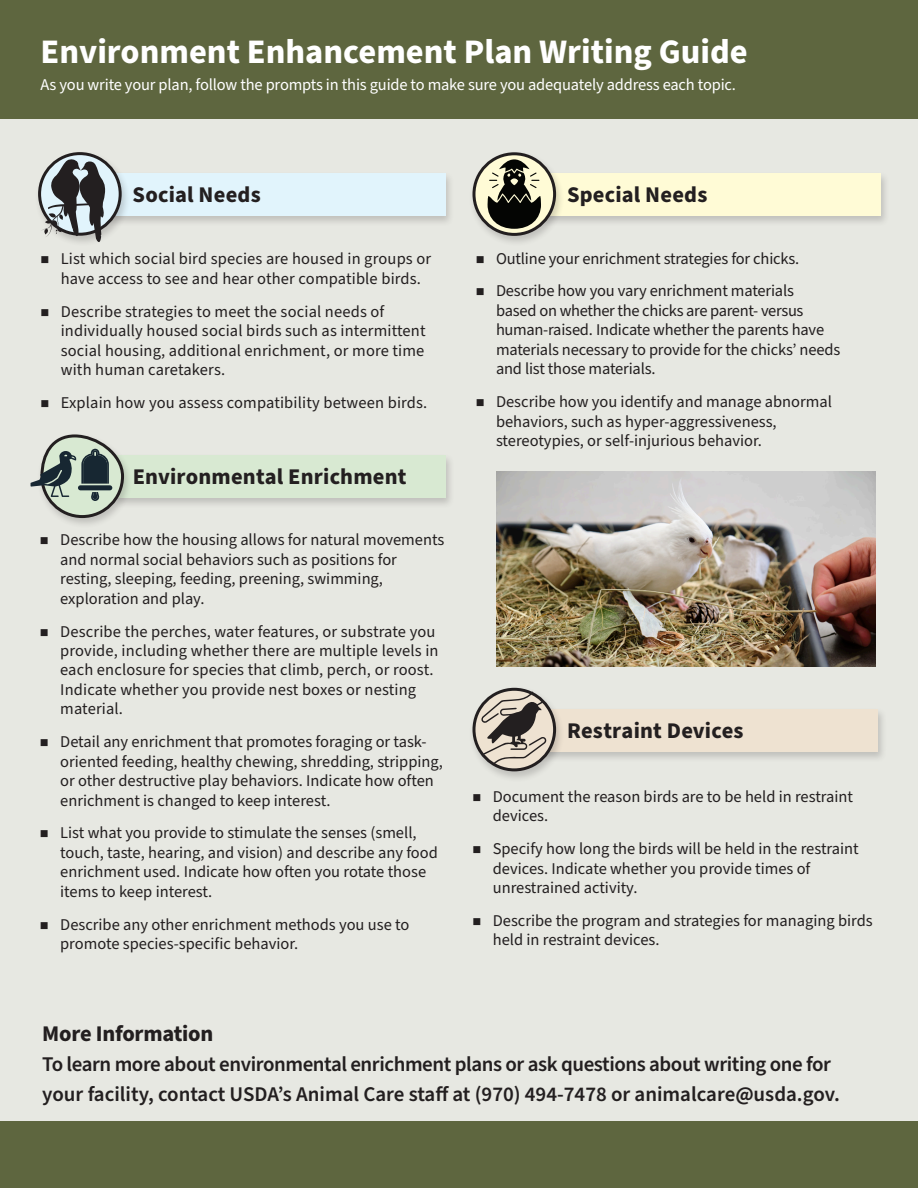
<style>
.page{position:relative;width:918px;height:1188px;background:#fff}
.page>*{position:absolute;margin:0;border:0;box-sizing:border-box;transform-origin:0 0}
.t1{font:700 34.35px "Source Sans Pro";color:#fff}
.t2{font:700 22.5px "Source Sans Pro";letter-spacing:.01em;color:#231f20}
.t3{font:700 22.35px "Source Sans Pro";letter-spacing:-.01em;color:#231f20}
.t4{font:600 20.85px/29.8px "Source Sans Pro";letter-spacing:-.02em;color:#231f20}
.t5{font:16.5px/19.5px "Source Sans Pro";color:#231f20}
.t6{font:16.5px "Source Sans Pro";letter-spacing:-.01em;color:#fff}
</style>
<div class="page">
<div style="left:0;top:105px;width:918px;height:1016px;background:#e7e8e2"></div>
<div style="left:0;top:0;width:918px;height:119px;background:#5e663f"></div>
<div style="left:484px;top:707px;width:403px;height:55px;background:#231f20;opacity:.2"></div>
<div style="left:488px;top:709px;width:390px;height:42px;background:#eee2d1"></div>
<div style="left:468px;top:686px;width:97px;height:96px;background:#231f20;opacity:.2"></div>
<svg style="left:474px;top:689px;width:81px;height:81px"></svg>
<div style="left:472px;top:688px;width:84px;height:83px;border:3px solid #231f20;border-radius:50%"></div>
<svg style="left:481px;top:691px;width:66px;height:74px"></svg>
<div style="left:49px;top:171px;width:406px;height:56px;background:#231f20;opacity:.2"></div>
<div style="left:53px;top:173px;width:392px;height:43px;background:#e1f4fc"></div>
<div style="left:34px;top:150px;width:97px;height:97px;background:#231f20;opacity:.2"></div>
<svg style="left:40px;top:154px;width:80px;height:80px"></svg>
<div style="left:38px;top:152px;width:84px;height:84px;border:3px solid #231f20;border-radius:50%"></div>
<svg style="left:40px;top:159px;width:67px;height:87px"></svg>
<div style="left:484px;top:171px;width:406px;height:56px;background:#231f20;opacity:.2"></div>
<div style="left:488px;top:173px;width:393px;height:43px;background:#fffbd6"></div>
<div style="left:468px;top:150px;width:97px;height:97px;background:#231f20;opacity:.2"></div>
<svg style="left:474px;top:154px;width:81px;height:80px"></svg>
<div style="left:472px;top:152px;width:84px;height:84px;border:3px solid #231f20;border-radius:50%"></div>
<svg style="left:488px;top:159px;width:53px;height:70px"></svg>
<div style="left:111px;top:453px;width:344px;height:56px;background:#231f20;opacity:.2"></div>
<div style="left:115px;top:456px;width:331px;height:42px;background:#d8e9d2"></div>
<div style="left:36px;top:432px;width:97px;height:97px;background:#231f20;opacity:.2"></div>
<svg style="left:31px;top:433px;width:95px;height:87px"></svg>
<img style="left:496px;top:471px;width:380px;height:196px">
<div style="left:0;top:1121px;width:918px;height:67px;background:#5e663f"></div>
<h1 class="t1" style="left:40px;top:28px;width:709px">Environment Enhancement Plan Writing Guide</h1>
<h1 class="t6" style="left:40px;top:73px;width:697px">As you write your plan, follow the prompts in this guide to make sure you adequately address each topic.</h1>
<h3 class="t2" style="left:133px;top:179px;width:130px">Social Needs</h3>
<h3 class="t2" style="left:567px;top:180px;width:142px">Special Needs</h3>
<p class="t5" style="left:61px;top:250px;width:372px;text-indent:-20px">④ List which social bird species are housed in groups or have access to see and hear other compatible birds.</p>
<p class="t5" style="left:61px;top:302px;width:366px;text-indent:-20px">④ Describe strategies to meet the social needs of individually housed social birds such as intermittent social housing, additional enrichment, or more time with human caretakers.</p>
<p class="t5" style="left:40px;top:393px;width:388px">④ Explain how you assess compatibility between birds.</p>
<h3 class="t2" style="left:133px;top:461px;width:275px">Environmental Enrichment</h3>
<p class="t5" style="left:60px;top:531px;width:386px;text-indent:-20px">④ Describe how the housing allows for natural movements and normal social behaviors such as positions for resting, sleeping, feeding, preening, swimming, exploration and play.</p>
<p class="t5" style="left:60px;top:622px;width:380px;text-indent:-20px">④ Describe the perches, water features, or substrate you provide, including whether there are multiple levels in each enclosure for species that climb, perch, or roost.<br>Indicate whether you provide nest boxes or nesting material.</p>
<p class="t5" style="left:60px;top:733px;width:384px;text-indent:-20px">④ Detail any enrichment that promotes foraging or task&shy;oriented feeding, healthy chewing, shredding, stripping, or other destructive play behaviors. Indicate how often enrichment is changed to keep interest.</p>
<p class="t5" style="left:60px;top:824px;width:379px;text-indent:-20px">④ List what you provide to stimulate the senses (smell, touch, taste, hearing, and vision) and describe any food enrichment used. Indicate how often you rotate those items to keep interest.</p>
<p class="t5" style="left:60px;top:915px;width:351px;text-indent:-20px">④ Describe any other enrichment methods you use to promote species-specific behavior.</p>
<p class="t5" style="left:476px;top:242px;width:325px;line-height:33px">④ Outline your enrichment strategies for chicks.<br>④ Describe how you vary enrichment materials</p>
<p class="t5" style="left:496px;top:301px;width:346px">based on whether the chicks are parent- versus human-raised. Indicate whether the parents have materials necessary to provide for the chicks’ needs and list those materials.</p>
<p class="t5" style="left:496px;top:392px;width:337px;text-indent:-20px">④ Describe how you identify and manage abnormal behaviors, such as hyper-aggressiveness, stereotypies, or self-injurious behavior.</p>
<h2 class="t2" style="left:567px;top:715px;width:178px">Restraint Devices</h2>
<p class="t5" style="left:493px;top:787px;width:362px">Document the reason birds are to be held in restraint</p>
<p class="t5" style="left:472px;top:800px;width:388px;line-height:32.8px;text-indent:20px">devices.<br>④ Specify how long the birds will be held in the restraint</p>
<p class="t5" style="left:493px;top:859px;width:319px">devices. Indicate whether you provide times of unrestrained activity.</p>
<p class="t5" style="left:493px;top:911px;width:382px;text-indent:-20px">④ Describe the program and strategies for managing birds held in restraint devices.</p>
<h3 class="t3" style="left:42px;top:1018px;width:173px">More Information</h3>
<p class="t4" style="left:42px;top:1050px;width:799px">To learn more about environmental enrichment plans or ask questions about writing one for your facility, contact USDA’s Animal Care staff at (970) 494-7478 or animalcare@usda.gov.</p>
</div>
